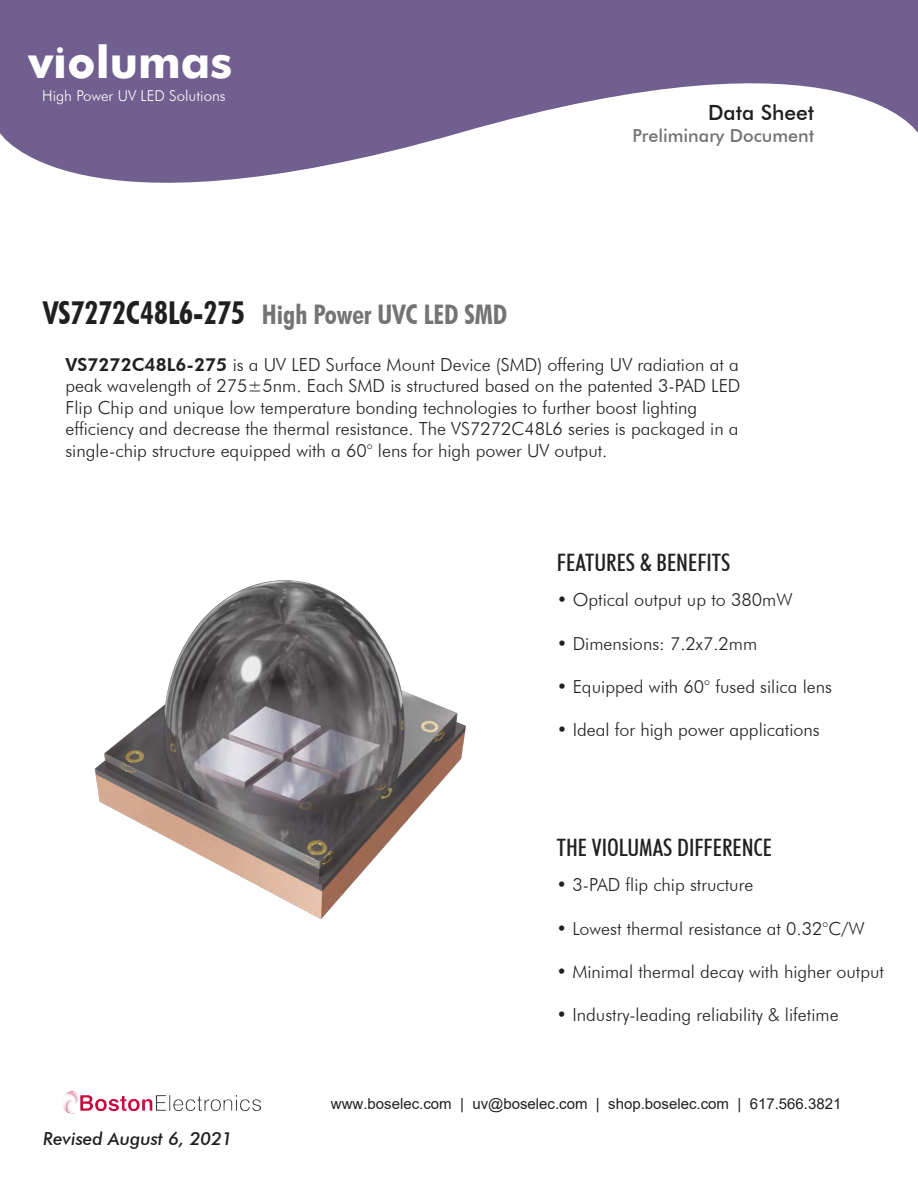
<style>
.page{position:relative;width:918px;height:1188px;background:#fff}
.page>*{position:absolute;margin:0;border:0;box-sizing:border-box;transform-origin:0 0}
.t1{font:700 45px "Futura";color:#fff}
.t2{font:700 condensed 27px "Futura BT";color:#737475}
.t3{font:500 condensed 24px "Futura BT";color:#221f1f}
.t4{font:500 21px "Futura BT";color:#211e1f}
.t5{font:300 18px/21.6px "Futura BT";color:#221f1f}
.t6{font:500 18px "Futura BT";color:#737475}
.t7{font:italic 500 18px "Futura BT";color:#211e1f}
.t8{font:15px "Arial";color:#211e1f}
.t9{font:300 15px "Futura BT";color:#fff}
.s1{font-size:31.5px;color:#211e1f}
.s2{font-weight:800}
</style>
<div class="page">
<svg style="left:0;top:0;width:918px;height:183px;fill:#705f8f"></svg>
<img style="left:94px;top:580px;width:372px;height:339px">
<img style="left:63px;top:1091px;width:198px;height:23px">
<h1 class="t1" style="left:28px;top:29px;width:206px">violumas</h1>
<p class="t9" style="left:42px;top:86px;width:185px">High Power UV LED Solutions</p>
<p class="t4" style="left:708px;top:99px;width:108px">Data Sheet</p>
<p class="t6" style="left:632px;top:125px;width:183px">Preliminary Document</p>
<h2 class="t2" style="left:43px;top:298px;width:466px"><span class="s1">VS7272C48L6-275</span> High Power UVC LED SMD</h2>
<p class="t5" style="left:65px;top:353px;width:677px"><span class="s2">VS7272C48L6-275</span> is a UV LED Surface Mount Device (SMD) offering UV radiation at a peak wavelength of 275±5nm. Each SMD is structured based on the patented 3-PAD LED Flip Chip and unique low temperature bonding technologies to further boost lighting efficiency and decrease the thermal resistance. The VS7272C48L6 series is packaged in a single-chip structure equipped with a 60° lens for high power UV output.</p>
<h3 class="t3" style="left:557px;top:548px;width:175px">FEATURES &amp; BENEFITS</h3>
<p class="t5" style="left:557px;top:589px;width:237px">• Optical output up to 380mW</p>
<p class="t5" style="left:557px;top:632px;width:202px">• Dimensions: 7.2x7.2mm</p>
<p class="t5" style="left:557px;top:675px;width:277px">• Equipped with 60° fused silica lens</p>
<p class="t5" style="left:557px;top:719px;width:264px">• Ideal for high power applications</p>
<h3 class="t3" style="left:557px;top:833px;width:217px">THE VIOLUMAS DIFFERENCE</h3>
<p class="t5" style="left:557px;top:874px;width:198px">• 3-PAD flip chip structure</p>
<p class="t5" style="left:557px;top:917px;width:310px">• Lowest thermal resistance at 0.32°C/W</p>
<p class="t5" style="left:557px;top:960px;width:329px">• Minimal thermal decay with higher output</p>
<p class="t5" style="left:557px;top:1004px;width:284px">• Industry-leading reliability &amp; lifetime</p>
<p class="t7" style="left:43px;top:1128px;width:190px">Revised August 6, 2021</p>
<p class="t8" style="left:331px;top:1094px;width:512px">www.boselec.com | uv@boselec.com | shop.boselec.com | 617.566.3821</p>
</div>
